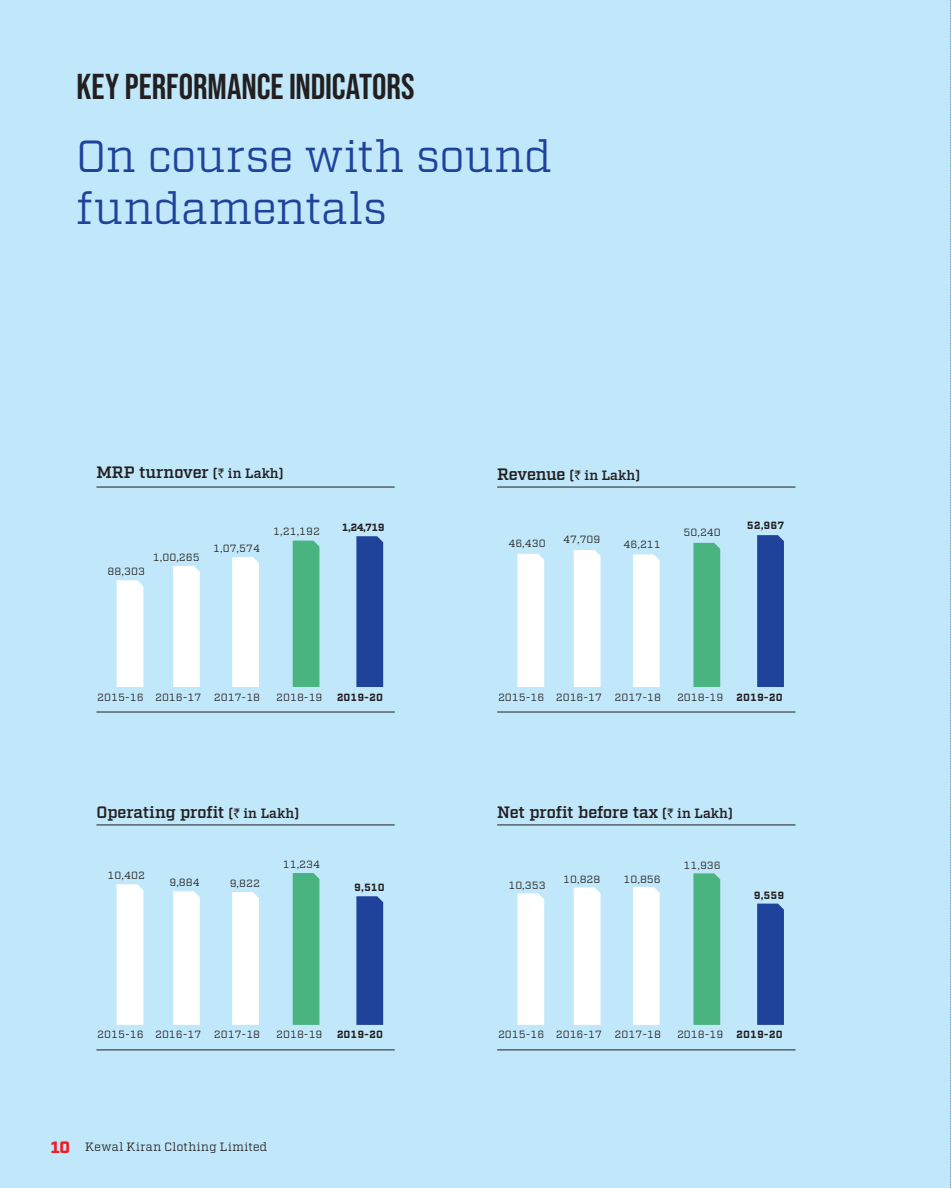
<style>
.page{position:relative;width:951px;height:1188px;background:#fff}
.page>*{position:absolute;margin:0;border:0;box-sizing:border-box;transform-origin:0 0}
.Body_Copy{font:45px/52.5px "Factoria";letter-spacing:.005em;color:#1f439b}
.Chapter_Title{font:36px "Bebas Neue";color:#231f20}
.Graph_and_Table_Head{font:600 16.5px "Factoria";letter-spacing:-.01em;color:#231f20}
.Graph_and_Table_Head-2{font:600 13.5px "Factoria";color:#231f20}
.t1{font:12px "Factoria";letter-spacing:.04em;color:#231f20}
.Graph_Year_and_Value{font:10.5px "Factoria";color:#231f20}
.Graph_Year_and_Value-2{font:700 10.5px "Factoria";letter-spacing:-.005em;color:#231f20}
.s1{font-size:13.5px}
.s2{font-family:"Rupee";font-weight:400;font-size:13.5px}
.s3{font-size:16.5px}
.s4{font-family:"Rupee";font-weight:400}
.s5{font-weight:900;font-size:16.5px;color:#ee1d23}
</style>
<div class="page">
<div style="left:0;top:0;width:950px;height:1188px;background:#c1e8fa"></div>
<svg style="left:950px;top:0;width:1px;height:1188px"></svg>
<div style="left:117px;top:580px;width:26px;height:107px;background:#fff"></div>
<div style="left:173px;top:566px;width:27px;height:121px;background:#fff"></div>
<div style="left:232px;top:557px;width:27px;height:130px;background:#fff"></div>
<div style="left:293px;top:541px;width:26px;height:146px;background:#4ab480"></div>
<div style="left:356px;top:536px;width:27px;height:151px;background:#1f439b"></div>
<hr style="left:96px;top:487px;width:298px;height:1px;background:#231f20">
<hr style="left:96px;top:712px;width:298px;height:1px;background:#231f20">
<div style="left:117px;top:884px;width:26px;height:141px;background:#fff"></div>
<div style="left:173px;top:891px;width:27px;height:134px;background:#fff"></div>
<div style="left:232px;top:892px;width:27px;height:133px;background:#fff"></div>
<div style="left:293px;top:873px;width:26px;height:152px;background:#4ab480"></div>
<div style="left:356px;top:896px;width:27px;height:129px;background:#1f439b"></div>
<hr style="left:96px;top:825px;width:298px;height:1px;background:#231f20">
<hr style="left:96px;top:1050px;width:298px;height:1px;background:#231f20">
<div style="left:517px;top:554px;width:27px;height:133px;background:#fff"></div>
<div style="left:573px;top:550px;width:27px;height:137px;background:#fff"></div>
<div style="left:633px;top:554px;width:26px;height:133px;background:#fff"></div>
<div style="left:693px;top:543px;width:27px;height:144px;background:#4ab480"></div>
<div style="left:757px;top:535px;width:26px;height:152px;background:#1f439b"></div>
<hr style="left:497px;top:487px;width:298px;height:1px;background:#231f20">
<hr style="left:497px;top:712px;width:298px;height:1px;background:#231f20">
<div style="left:517px;top:893px;width:27px;height:132px;background:#fff"></div>
<div style="left:573px;top:887px;width:27px;height:138px;background:#fff"></div>
<div style="left:633px;top:887px;width:26px;height:138px;background:#fff"></div>
<div style="left:693px;top:873px;width:27px;height:152px;background:#4ab480"></div>
<div style="left:757px;top:904px;width:26px;height:121px;background:#1f439b"></div>
<hr style="left:497px;top:825px;width:298px;height:1px;background:#231f20">
<hr style="left:497px;top:1050px;width:298px;height:1px;background:#231f20">
<p class="Chapter_Title" style="left:77px;top:66px;width:339px">KEY PERFORMANCE INDICATORS</p>
<p class="Body_Copy" style="left:77px;top:131px;width:476px">On course with sound fundamentals</p>
<p class="Graph_and_Table_Head" style="left:96px;top:463px;width:189px">MRP turnover <span class="s1">(</span><span class="s2">`</span> <span class="s1">in Lakh)</span></p>
<p class="Graph_and_Table_Head-2" style="left:497px;top:468px;width:145px"><span class="s3">Revenue</span> (<span class="s4">`</span> in Lakh)</p>
<p class="Graph_Year_and_Value" style="left:153px;top:551px;width:48px">1,00,265</p>
<p class="Graph_Year_and_Value" style="left:213px;top:542px;width:48px">1,07,574</p>
<p class="Graph_Year_and_Value" style="left:273px;top:525px;width:48px">1,21,192</p>
<p class="Graph_Year_and_Value-2" style="left:342px;top:521px;width:44px">1,24,719</p>
<p class="Graph_Year_and_Value" style="left:508px;top:538px;width:39px">46,430</p>
<p class="Graph_Year_and_Value" style="left:563px;top:534px;width:39px">47,709</p>
<p class="Graph_Year_and_Value" style="left:623px;top:538px;width:39px">46,211</p>
<p class="Graph_Year_and_Value" style="left:683px;top:526px;width:39px">50,240</p>
<p class="Graph_Year_and_Value-2" style="left:746px;top:519px;width:39px">52,967</p>
<p class="Graph_Year_and_Value" style="left:108px;top:565px;width:39px">88,303</p>
<p class="Graph_Year_and_Value" style="left:97px;top:691px;width:48px">2015-16</p>
<p class="Graph_Year_and_Value" style="left:155px;top:691px;width:48px">2016-17</p>
<p class="Graph_Year_and_Value" style="left:214px;top:691px;width:48px">2017-18</p>
<p class="Graph_Year_and_Value" style="left:276px;top:691px;width:48px">2018-19</p>
<p class="Graph_Year_and_Value-2" style="left:336px;top:691px;width:48px">2019-20</p>
<p class="Graph_Year_and_Value" style="left:498px;top:691px;width:48px">2015-16</p>
<p class="Graph_Year_and_Value" style="left:556px;top:691px;width:48px">2016-17</p>
<p class="Graph_Year_and_Value" style="left:614px;top:691px;width:48px">2017-18</p>
<p class="Graph_Year_and_Value" style="left:677px;top:691px;width:48px">2018-19</p>
<p class="Graph_Year_and_Value-2" style="left:736px;top:691px;width:48px">2019-20</p>
<p class="Graph_and_Table_Head" style="left:96px;top:803px;width:205px">Operating profit <span class="s1">(</span><span class="s2">`</span> <span class="s1">in Lakh)</span></p>
<p class="Graph_and_Table_Head" style="left:497px;top:803px;width:238px">Net profit before tax <span class="s1">(</span><span class="s2">`</span> <span class="s1">in Lakh)</span></p>
<p class="Graph_Year_and_Value" style="left:108px;top:869px;width:39px">10,402</p>
<p class="Graph_Year_and_Value" style="left:169px;top:876px;width:32px">9,884</p>
<p class="Graph_Year_and_Value" style="left:230px;top:877px;width:32px">9,822</p>
<p class="Graph_Year_and_Value" style="left:283px;top:858px;width:39px">11,234</p>
<p class="Graph_Year_and_Value-2" style="left:354px;top:881px;width:32px">9,510</p>
<p class="Graph_Year_and_Value" style="left:508px;top:879px;width:39px">10,353</p>
<p class="Graph_Year_and_Value" style="left:563px;top:873px;width:39px">10,828</p>
<p class="Graph_Year_and_Value" style="left:623px;top:873px;width:39px">10,856</p>
<p class="Graph_Year_and_Value" style="left:683px;top:859px;width:39px">11,936</p>
<p class="Graph_Year_and_Value-2" style="left:753px;top:889px;width:32px">9,559</p>
<p class="Graph_Year_and_Value" style="left:97px;top:1029px;width:48px">2015-16</p>
<p class="Graph_Year_and_Value" style="left:155px;top:1029px;width:48px">2016-17</p>
<p class="Graph_Year_and_Value" style="left:214px;top:1029px;width:48px">2017-18</p>
<p class="Graph_Year_and_Value" style="left:276px;top:1029px;width:48px">2018-19</p>
<p class="Graph_Year_and_Value-2" style="left:336px;top:1029px;width:48px">2019-20</p>
<p class="Graph_Year_and_Value" style="left:498px;top:1029px;width:48px">2015-16</p>
<p class="Graph_Year_and_Value" style="left:556px;top:1029px;width:48px">2016-17</p>
<p class="Graph_Year_and_Value" style="left:614px;top:1029px;width:48px">2017-18</p>
<p class="Graph_Year_and_Value" style="left:677px;top:1029px;width:48px">2018-19</p>
<p class="Graph_Year_and_Value-2" style="left:736px;top:1029px;width:48px">2019-20</p>
<p class="t1" style="left:51px;top:1140px;width:217px"><span class="s5">10</span> Kewal Kiran Clothing Limited</p>
</div>
